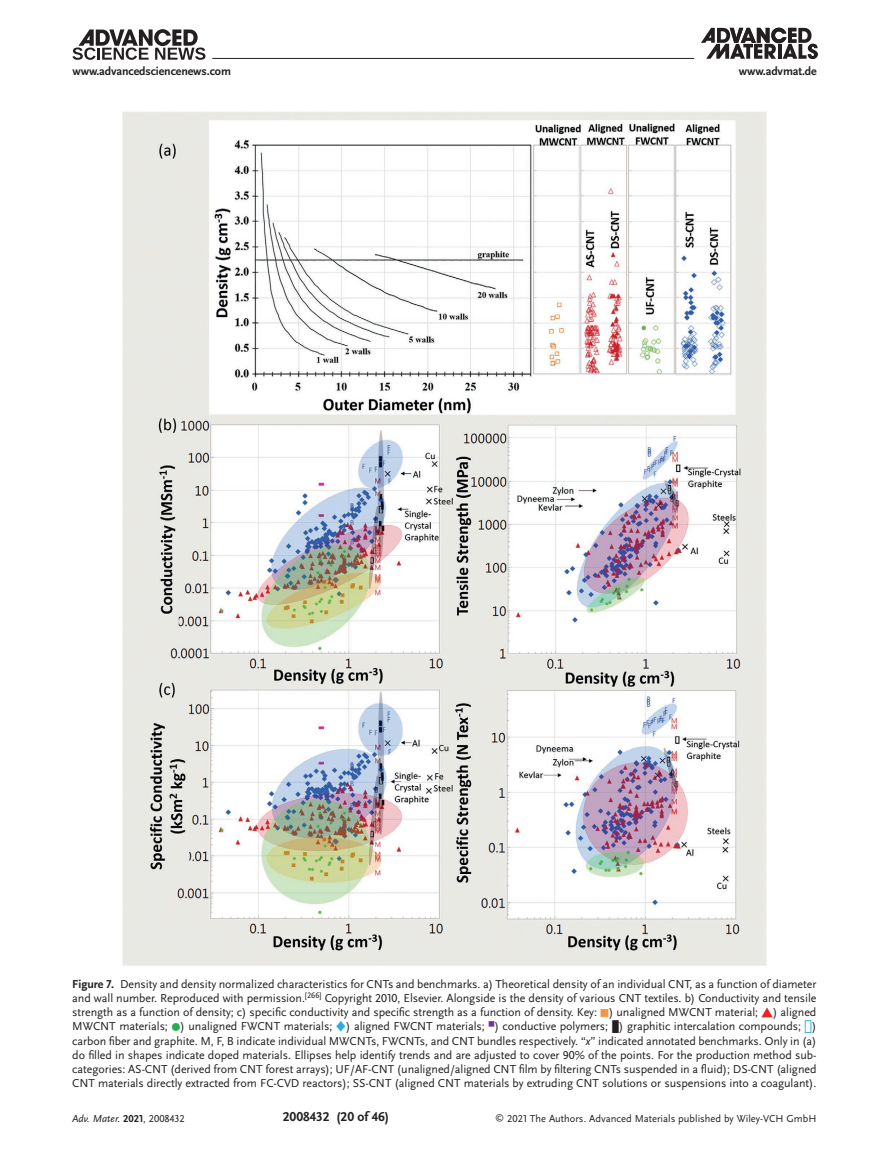
<style>
.page{position:relative;width:893px;height:1174px;background:#fff}
.page>*{position:absolute;margin:0;border:0;box-sizing:border-box;transform-origin:0 0}
.t1{font:700 13.5px "Scala Sans Pro";color:#231f20}
.t2{font:12px/14.2px "Scala Sans Pro";letter-spacing:-.005em;color:#231f20;text-align:justify}
.t3{font:700 12px "Scala Sans Pro";letter-spacing:-.01em;color:#231f20}
.t4{font:10.5px "Scala Sans Pro";color:#231f20}
.t5{font:italic 10.5px "Scala Sans Pro";color:#231f20}
.s1{font-weight:700}
.s2{font-family:"STIX";color:#f49447}
.s3{font-family:"STIX";font-size:10.5px;color:#ee2123}
.s4{font-family:"STIX";color:#24af50}
.s5{font-family:"STIX";font-size:15px;color:#27ade3}
.s6{font-family:"STIX";font-size:13.5px}
.s7{font-family:"STIX";font-size:13.5px;color:#27ade3}
.s8{font-style:italic}
.s9{font-weight:700;font-style:normal}
.s10{font-style:normal}
.s11{font-size:9px}
</style>
<div class="page">
<svg style="left:701px;top:28px;width:117px;height:31px"></svg>
<svg style="left:72px;top:29px;width:133px;height:31px"></svg>
<hr style="left:212px;top:58px;width:482px;height:1px;background:#231f20">
<img style="left:122px;top:112px;width:645px;height:854px">
<p class="t3" style="left:72px;top:64px;width:160px">www.advancedsciencenews.com</p>
<p class="t3" style="left:739px;top:64px;width:79px">www.advmat.de</p>
<p class="t2" style="left:72px;top:976px;width:746px"><span class="s1">Figure 7.</span> Density and density normalized characteristics for CNTs and benchmarks. a) Theoretical density of an individual CNT, as a function of diameter and wall number. Reproduced with permission.<sup>[266]</sup> Copyright 2010, Elsevier. Alongside is the density of various CNT textiles. b) Conductivity and tensile strength as a function of density; c) specific conductivity and specific strength as a function of density. Key: <span class="s2">◼</span>) unaligned MWCNT material; <span class="s3">▲</span>) aligned MWCNT materials; <span class="s4">⚫</span>) unaligned FWCNT materials; <span class="s5">♦</span>) aligned FWCNT materials; <sup>◼</sup>) conductive polymers; <span class="s6">▮</span>) graphitic intercalation compounds; <span class="s7">▯</span>) carbon fiber and graphite. M, F, B indicate individual MWCNTs, FWCNTs, and CNT bundles respectively. “<span class="s8">x</span>” indicated annotated benchmarks. Only in (a) do filled in shapes indicate doped materials. Ellipses help identify trends and are adjusted to cover 90% of the points. For the production method sub&shy;categories: AS-CNT (derived from CNT forest arrays); UF/AF-CNT (unaligned/aligned CNT film by filtering CNTs suspended in a fluid); DS-CNT (aligned CNT materials directly extracted from FC-CVD reactors); SS-CNT (aligned CNT materials by extruding CNT solutions or suspensions into a coagulant).</p>
<p class="t5" style="left:72px;top:1112px;width:114px">Adv. Mater. <span class="s9">2021</span><span class="s10">, 2008432</span></p>
<p class="t1" style="left:283px;top:1108px;width:108px">2008432 (20 of 46)</p>
<p class="t4" style="left:495px;top:1112px;width:323px"><span class="s11">©</span> 2021 The Authors. Advanced Materials published by Wiley-VCH GmbH</p>
</div>
